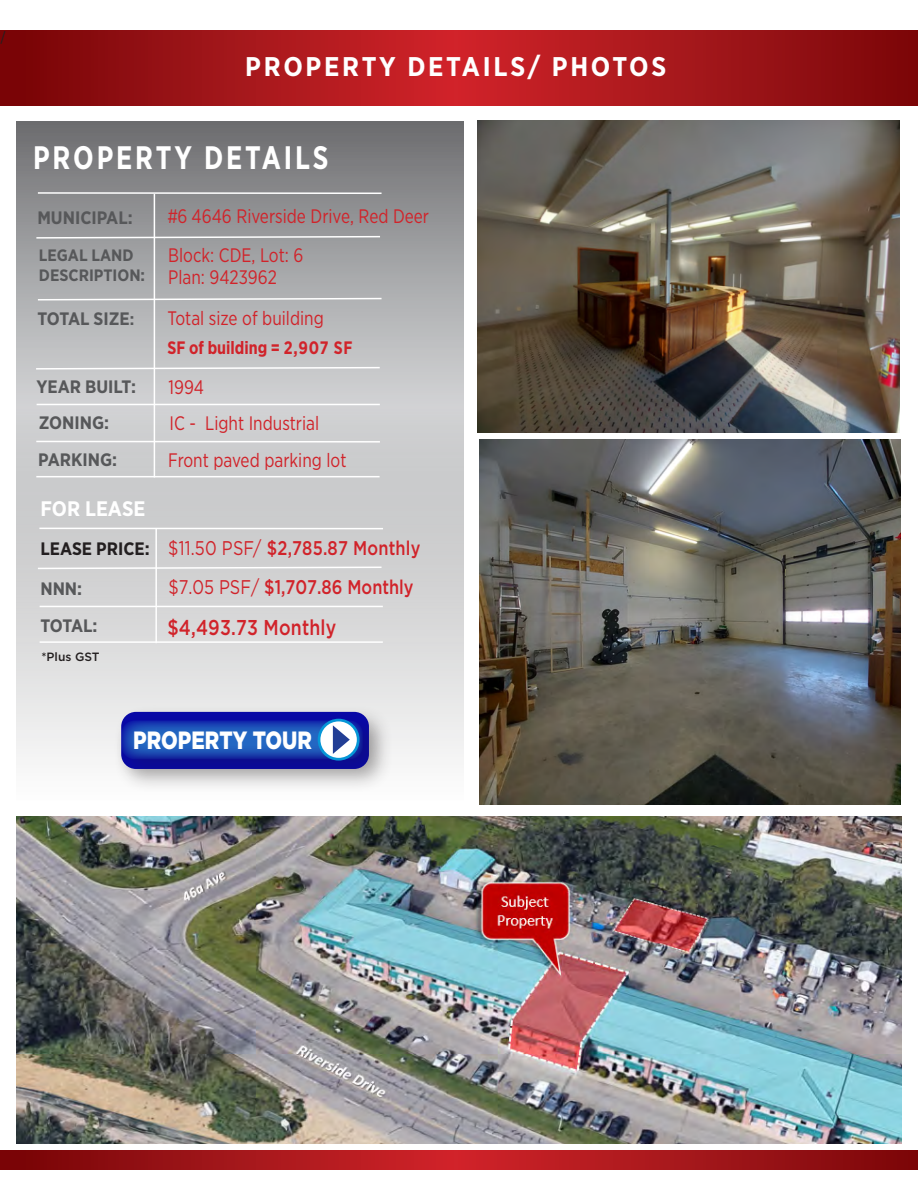
<style>
.page{position:relative;width:918px;height:1188px;background:#fff}
.page>*{position:absolute;margin:0;border:0;box-sizing:border-box;transform-origin:0 0}
.t1{font:700 32.55px "Gotham Narrow";letter-spacing:.1em;color:#fff;scale:.88 1}
.t2{font:700 27px "Gotham Narrow";letter-spacing:.1em;color:#fff}
.t3{font:900 24.9px "Gotham";color:#fff;scale:.81 1}
.t4{font:500 21.45px "Gotham";letter-spacing:.01em;color:#d1232a;scale:.82 1}
.t5{font:700 21px "Gotham Narrow";color:#fff}
.t6{font:500 19.8px/39.2px "Gotham";letter-spacing:.005em;color:#d1232a;scale:.82 1}
.t7{font:19.5px "Gotham Narrow";color:#d1232a;scale:.91 1}
.t8{font:700 18px "Gotham Narrow";color:#57585a}
.t9{font:700 18px "Gotham Narrow";color:#d1232a;scale:.91 1}
.t10{font:700 18px "Gotham Narrow";color:#231f20}
.t11{font:18px "Minion Pro";color:#231f20}
.t12{font:700 16.5px "Gotham Narrow";color:#57585a}
.t13{font:500 12px "Gotham";color:#231f20}
.s1{font-size:16.5px}
.s2{font-weight:400}
</style>
<div class="page">
<svg style="left:0;top:30px;width:918px;height:75px;background:#a31519"></svg>
<svg style="left:0;top:1151px;width:918px;height:19px;background:#a31519"></svg>
<img style="left:478px;top:120px;width:421px;height:312px">
<img style="left:479px;top:440px;width:422px;height:364px">
<svg style="left:16px;top:121px;width:448px;height:636px;background:#bcbdbe"></svg>
<hr style="left:154px;top:194px;width:1px;height:283px;background:#fff">
<svg style="left:35px;top:235px;width:347px;height:4px"></svg>
<hr style="left:38px;top:192px;width:344px;height:2px;background:#fff">
<svg style="left:36px;top:297px;width:347px;height:4px"></svg>
<svg style="left:35px;top:366px;width:346px;height:4px"></svg>
<hr style="left:36px;top:441px;width:344px;height:2px;background:#fff">
<hr style="left:155px;top:529px;width:2px;height:114px;background:#fff">
<svg style="left:36px;top:566px;width:347px;height:4px"></svg>
<hr style="left:39px;top:528px;width:344px;height:1px;background:#fff">
<hr style="left:36px;top:476px;width:344px;height:1px;background:#fff">
<hr style="left:37px;top:404px;width:343px;height:1px;background:#fff">
<div style="left:114px;top:704px;width:280px;height:90px;background:#231f20;opacity:.3"></div>
<div style="left:114px;top:713px;width:272px;height:70px;background:#231f20;opacity:.3"></div>
<svg style="left:121px;top:720px;width:242px;height:39px;background:#1c4fb7"></svg>
<svg style="left:319px;top:720px;width:39px;height:39px"></svg>
<div style="left:318px;top:719px;width:42px;height:42px;border:3px solid #0696d7;border-radius:50%"></div>
<svg style="left:333px;top:725px;width:17px;height:29px"></svg>
<img style="left:16px;top:816px;width:885px;height:327px">
<hr style="left:40px;top:606px;width:343px;height:1px;background:#fff">
<hr style="left:40px;top:641px;width:343px;height:2px;background:#fff">
<p class="t11" style="left:0;top:25px;width:7px">/</p>
<p class="t2" style="left:245px;top:49px;width:422px">PROPERTY DETAILS/ PHOTOS</p>
<p class="t1" style="left:33px;top:137px;width:337px">PROPERTY DETAILS</p>
<p class="t8" style="left:37px;top:206px;width:97px">MUNICIPAL:</p>
<p class="t7" style="left:167px;top:204px;width:289px">#6 4646 Riverside Drive, Red Deer</p>
<p class="t12" style="left:39px;top:244px;width:96px">LEGAL LAND</p>
<p class="t12" style="left:39px;top:264px;width:108px">DESCRIPTION:</p>
<p class="t7" style="left:168px;top:243px;width:150px">Block: CDE, Lot: 6</p>
<p class="t7" style="left:168px;top:265px;width:121px">Plan: 9423962</p>
<p class="t8" style="left:37px;top:307px;width:99px">TOTAL SIZE<span class="s1">:</span></p>
<p class="t7" style="left:167px;top:306px;width:173px">Total size of building</p>
<p class="t9" style="left:167px;top:336px;width:205px">SF of building = 2,907 SF</p>
<p class="t8" style="left:36px;top:375px;width:101px">YEAR BUILT:</p>
<p class="t7" style="left:169px;top:375px;width:41px">1994</p>
<p class="t8" style="left:39px;top:411px;width:72px">ZONING:</p>
<p class="t8" style="left:38px;top:448px;width:80px">PARKING:</p>
<p class="t5" style="left:40px;top:496px;width:107px">FOR LEASE</p>
<p class="t10" style="left:40px;top:537px;width:111px">LEASE PRICE:</p>
<p class="t8" style="left:40px;top:578px;width:43px">NNN:</p>
<p class="t8" style="left:40px;top:614px;width:59px">TOTAL:</p>
<p class="t13" style="left:41px;top:649px;width:60px">*Plus GST</p>
<p class="t7" style="left:170px;top:411px;width:166px">IC - Light Industrial</p>
<p class="t7" style="left:168px;top:448px;width:198px">Front paved parking lot</p>
<p class="t6" style="left:168px;top:528px;width:309px"><span class="s2">$11.50 PSF/</span> $2,785.87 Monthly <span class="s2">$7.05 PSF/</span> $1,707.86 Monthly</p>
<p class="t4" style="left:167px;top:614px;width:207px">$4,493.73 Monthly</p>
<p class="t3" style="left:133px;top:723px;width:222px">PROPERTY TOUR</p>
</div>
